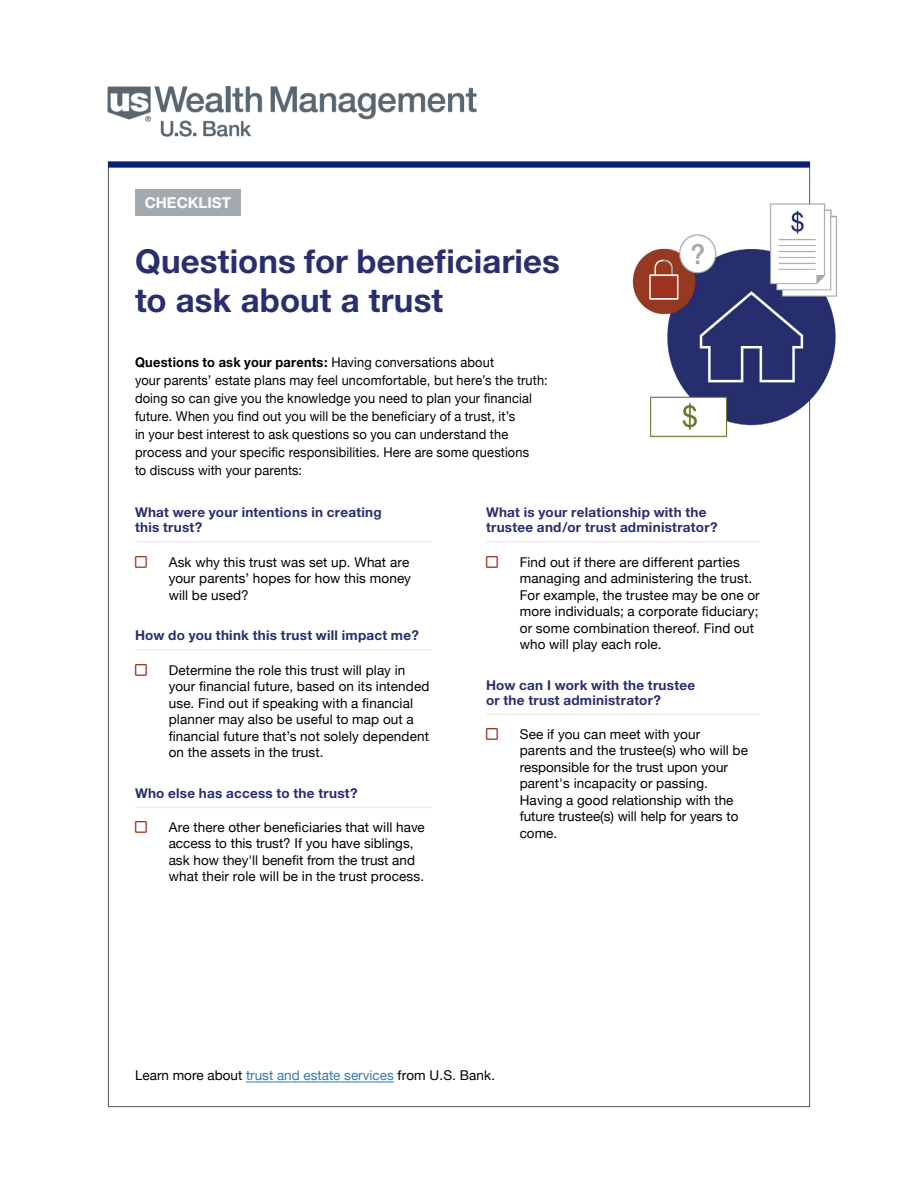
<style>
.page{position:relative;width:918px;height:1188px;background:#fff}
.page>*{position:absolute;margin:0;border:0;box-sizing:border-box;transform-origin:0 0}
.t1{font:700 33px/39px "Helvetica Neue";letter-spacing:.005em;color:#282e6e}
.t2{font:700 15px "Helvetica Neue";color:#fff}
.t3{font:13.5px/16.5px "Helvetica Neue";letter-spacing:.01em;color:#000}
.t4{font:13.5px/18px "Helvetica Neue";letter-spacing:.01em;color:#000;scale:.95 1}
.t5{font:700 13.5px "Helvetica Neue";letter-spacing:.02em;color:#282e6e}
.s1{font-weight:700}
.s2{font-family:"Helvetica Neue LT Std"}
.s3{font-family:"Microsoft Sans Serif"}
.s4{color:#337ab7}
</style>
<div class="page">
<hr style="left:246px;top:1082px;width:148px;height:1px;background:#337ab7">
<hr style="left:486px;top:714px;width:274px;height:1px;background:#eee">
<hr style="left:486px;top:541px;width:274px;height:2px;background:#eee">
<hr style="left:135px;top:807px;width:297px;height:1px;background:#eee">
<hr style="left:135px;top:649px;width:297px;height:2px;background:#eee">
<hr style="left:135px;top:541px;width:297px;height:2px;background:#eee">
<div style="left:108px;top:162px;width:702px;height:6px;background:#0c2074"></div>
<div style="left:135px;top:189px;width:106px;height:27px;background:#a4a9ad"></div>
<img style="left:632px;top:197px;width:206px;height:254px">
<img style="left:107px;top:86px;width:370px;height:51px">
<p class="t2" style="left:145px;top:193px;width:88px">CHECKLIST</p>
<h1 class="t1" style="left:135px;top:241px;width:426px">Questions for benefciaries to ask about a trust</h1>
<p class="t4" style="left:135px;top:354px;width:436px"><span class="s1">Questions to ask your parents:</span> Having conversations about<br>your parents’ estate plans may feel uncomfortable, but here’s the truth:</p>
<p class="t4" style="left:135px;top:390px;width:420px">doing so can give you the knowledge you need to plan your financial future. When you find out you will be the beneficiary of a trust, it’s</p>
<p class="t4" style="left:135px;top:426px;width:394px">in your best interest to ask questions so you can understand the</p>
<p class="t4" style="left:135px;top:444px;width:416px">process and your specific responsibilities. Here are some questions</p>
<p class="t4" style="left:135px;top:462px;width:178px">to discuss with your parents:</p>
<p class="t5" style="left:135px;top:504px;width:248px">What were your intentions in creating</p>
<p class="t5" style="left:486px;top:504px;width:222px">What is your relationship with the</p>
<p class="t5" style="left:135px;top:519px;width:69px">this trust?</p>
<p class="t5" style="left:486px;top:519px;width:233px">trustee and/or trust administrator?</p>
<p class="t3" style="left:169px;top:553px;width:242px">Ask why this trust was set up. What are</p>
<p class="t3" style="left:520px;top:553px;width:222px">Find out if there are different parties</p>
<p class="t3" style="left:169px;top:570px;width:244px">your parents’ hopes for how this money</p>
<p class="t3" style="left:520px;top:570px;width:234px">managing and administering the trust.</p>
<p class="t3" style="left:169px;top:586px;width:81px">will be used?</p>
<p class="t3" style="left:520px;top:586px;width:242px">For example, the trustee may be one or</p>
<p class="t3" style="left:520px;top:603px;width:240px">more individuals; a corporate fiduciary;</p>
<p class="t3" style="left:520px;top:619px;width:236px">or some combination thereof. Find out</p>
<p class="t5" style="left:135px;top:627px;width:286px">How do you think this trust will impact me?</p>
<p class="t3" style="left:520px;top:636px;width:143px">who will play each role.</p>
<p class="t3" style="left:169px;top:661px;width:238px">Determine the role this trust will play in</p>
<p class="t3" style="left:169px;top:678px;width:262px">your financial future, based on its intended</p>
<p class="t5" style="left:486px;top:676px;width:211px">How can I work with the trustee</p>
<p class="t3" style="left:169px;top:694px;width:246px">use. Find out if speaking with a financial</p>
<p class="t5" style="left:486px;top:691px;width:176px">or the trust administrator?</p>
<p class="t3" style="left:169px;top:711px;width:262px">planner may also be useful to map out a financial future that’s not solely dependent</p>
<p class="t3" style="left:520px;top:726px;width:182px">See if you can meet with your</p>
<p class="t3" style="left:169px;top:744px;width:156px">on the assets in the trust.</p>
<p class="t3" style="left:520px;top:742px;width:230px">parents and the trustee(s) who will be</p>
<p class="t3" style="left:520px;top:759px;width:210px">responsible for the trust upon your parent<span class="s2">'</span>s incapacity or passing.</p>
<p class="t5" style="left:135px;top:784px;width:224px">Who else has access to the trust?</p>
<p class="t3" style="left:520px;top:792px;width:220px">Having a good relationship with the future trustee(s) will help for years to</p>
<p class="t3" style="left:169px;top:819px;width:258px">Are there other beneficiaries that will have</p>
<p class="t3" style="left:520px;top:825px;width:39px">come.</p>
<p class="t3" style="left:169px;top:835px;width:246px">access to this trust? If you have siblings,</p>
<p class="t3" style="left:169px;top:852px;width:248px">ask how they<span class="s2">'</span>ll benefit from the trust and</p>
<p class="t3" style="left:169px;top:868px;width:257px">what their role will be in the trust process.</p>
<p class="t3" style="left:135px;top:1067px;width:362px"><span class="s3">L</span>earn more about <span class="s4">trust and estate services</span> from U.S. Bank.</p>
</div>
